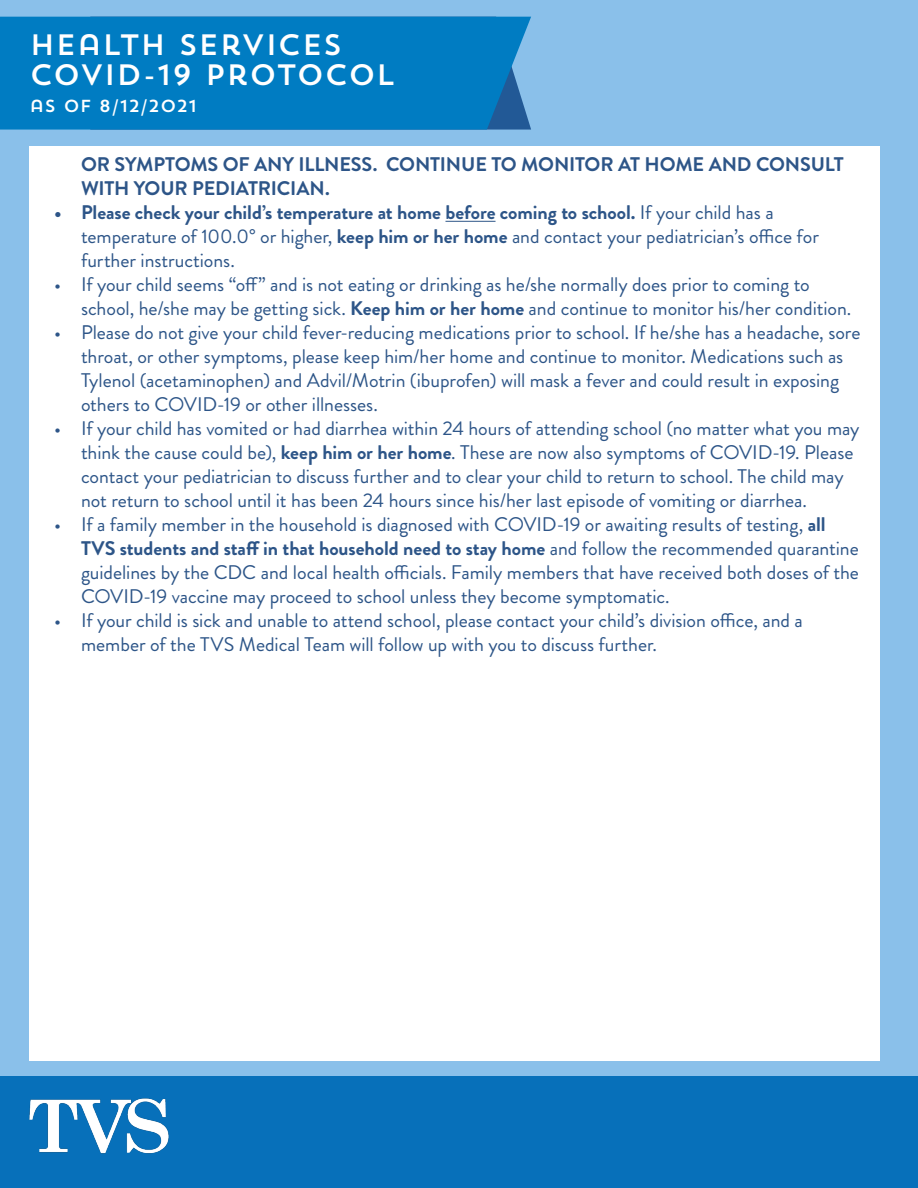
<style>
.page{position:relative;width:918px;height:1188px;background:#fff}
.page>*{position:absolute;margin:0;border:0;box-sizing:border-box;transform-origin:0 0}
.t1{font:29.4px/30px "Trend Sans One";color:#fff}
.t2{font:19.65px/24px "Brandon Grotesque";letter-spacing:-.005em;color:#2d5588}
.t3{font:700 19.65px/24px "Brandon Grotesque";letter-spacing:-.01em;color:#2d5588}
.t4{font:17.4px "Trend Sans One";color:#fff}
.s1{font-weight:700}
</style>
<div class="page">
<div style="left:0;top:0;width:918px;height:1154px;background:#8ac0ea"></div>
<div style="left:0;top:1077px;width:918px;height:111px;background:#0770ba"></div>
<img style="left:29px;top:1098px;width:140px;height:56px">
<div style="left:0;top:17px;width:531px;height:113px;background:#007cc2"></div>
<div style="left:30px;top:146px;width:850px;height:915px;background:#fff"></div>
<hr style="left:445px;top:221px;width:51px;height:1px;background:#2d5588">
<h1 class="t1" style="left:30px;top:29px;width:367px">HEALTH SERVICES<br>COVID-19 PROTOCOL</h1>
<p class="t4" style="left:30px;top:95px;width:169px">AS OF 8/12/2021</p>
<p class="t3" style="left:81px;top:153px;width:764px">OR SYMPTOMS OF ANY ILLNESS. CONTINUE TO MONITOR AT HOME AND CONSULT<br>WITH YOUR PEDIATRICIAN.</p>
<p class="t2" style="left:81px;top:201px;width:739px;text-indent:-27px"><span class="s1">• Please check your child’s temperature at home before coming to school.</span> If your child has a temperature of 100.0° or higher, <span class="s1">keep him or her home</span> and contact your pediatrician’s office for further instructions.</p>
<p class="t2" style="left:81px;top:273px;width:772px;text-indent:-27px">• If your child seems “off” and is not eating or drinking as he/she normally does prior to coming to school, he/she may be getting sick. <span class="s1">Keep him or her home</span> and continue to monitor his/her condition.</p>
<p class="t2" style="left:81px;top:321px;width:781px;text-indent:-27px">• Please do not give your child fever-reducing medications prior to school. If he/she has a headache, sore throat, or other symptoms, please keep him/her home and continue to monitor. Medications such as Tylenol (acetaminophen) and Advil/Motrin (ibuprofen) will mask a fever and could result in exposing others to COVID-19 or other illnesses.</p>
<p class="t2" style="left:81px;top:417px;width:780px;text-indent:-27px">• If your child has vomited or had diarrhea within 24 hours of attending school (no matter what you may think the cause could be), <span class="s1">keep him or her home</span>. These are now also symptoms of COVID-19. Please contact your pediatrician to discuss further and to clear your child to return to school. The child may not return to school until it has been 24 hours since his/her last episode of vomiting or diarrhea.</p>
<p class="t2" style="left:81px;top:513px;width:780px;text-indent:-27px">• If a family member in the household is diagnosed with COVID-19 or awaiting results of testing, <span class="s1">all TVS students and staff in that household need to stay home</span> and follow the recommended quarantine guidelines by the CDC and local health officials. Family members that have received both doses of the COVID-19 vaccine may proceed to school unless they become symptomatic.</p>
<p class="t2" style="left:81px;top:609px;width:723px;text-indent:-27px">• If your child is sick and unable to attend school, please contact your child’s division office, and a member of the TVS Medical Team will follow up with you to discuss further.</p>
</div>
